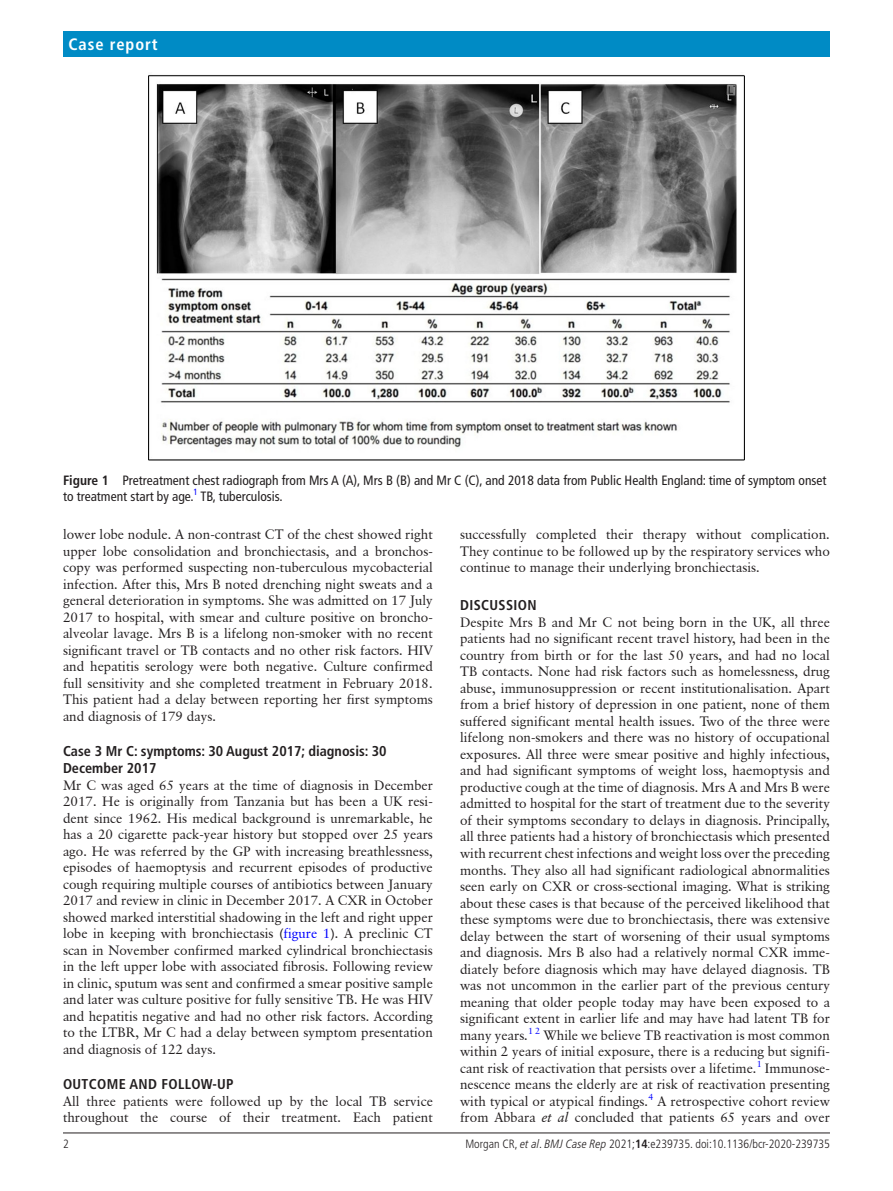
<style>
.page{position:relative;width:893px;height:1191px;background:#fff}
.page>*{position:absolute;margin:0;border:0;box-sizing:border-box;transform-origin:0 0}
.t1{font:700 condensed 16.5px "Frutiger LT Pro";letter-spacing:.055em;color:#fff}
.t2{font:700 condensed 14.25px/17.2px "Frutiger LT Pro";color:#231f20}
.t3{font:700 condensed 14.25px "Frutiger LT Pro";letter-spacing:.025em;color:#231f20}
.t4{font:13.5px/16.5px "Classical Garamond BT";color:#231f20;text-align:justify}
.t5{font:condensed 13.5px/16.5px "Frutiger LT Pro";color:#231f20}
.t6{font:300 condensed 12px "Frutiger LT Pro";color:#231f20}
.s1{font-weight:700}
.s2{color:#00f}
.s3{font-style:italic}
</style>
<div class="page">
<hr style="left:63px;top:1132px;width:767px;height:1px;background:#231f20">
<div style="left:63px;top:31px;width:767px;height:25px;background:#008bc5"></div>
<img style="left:149px;top:75px;width:595px;height:385px">
<p class="t1" style="left:69px;top:34px;width:91px">Case report</p>
<p class="t5" style="left:63px;top:472px;width:765px"><span class="s1">Figure 1</span> Pretreatment chest radiograph from Mrs A (A), Mrs B (B) and Mr C (C), and 2018 data from Public Health England: time of symptom onset to treatment start by age.<sup>1</sup> TB, tuberculosis.</p>
<p class="t4" style="left:63px;top:526px;width:371px">lower lobe nodule. A non-contrast CT of the chest showed right upper lobe consolidation and bronchiectasis, and a bronchos&shy;copy was performed suspecting non-tuberculous mycobacterial infection. After this, Mrs B noted drenching night sweats and a general deterioration in symptoms. She was admitted on 17 July 2017 to hospital, with smear and culture positive on broncho&shy;alveolar lavage. Mrs B is a lifelong non-smoker with no recent significant travel or TB contacts and no other risk factors. HIV and hepatitis serology were both negative. Culture confirmed full sensitivity and she completed treatment in February 2018.<br>This patient had a delay between reporting her first symptoms and diagnosis of 179 days.</p>
<p class="t2" style="left:63px;top:742px;width:325px">Case 3 Mr C: symptoms: 30 August 2017; diagnosis: 30<br>December 2017</p>
<p class="t4" style="left:63px;top:776px;width:371px">Mr C was aged 65 years at the time of diagnosis in December 2017. He is originally from Tanzania but has been a UK resi&shy;dent since 1962. His medical background is unremarkable, he has a 20 cigarette pack-year history but stopped over 25 years ago. He was referred by the GP with increasing breathlessness, episodes of haemoptysis and recurrent episodes of productive cough requiring multiple courses of antibiotics between January 2017 and review in clinic in December 2017. A CXR in October showed marked interstitial shadowing in the left and right upper lobe in keeping with bronchiectasis (<span class="s2">figure 1</span>). A preclinic CT scan in November confirmed marked cylindrical bronchiectasis in the left upper lobe with associated fibrosis. Following review in clinic, sputum was sent and confirmed a smear positive sample and later was culture positive for fully sensitive TB. He was HIV and hepatitis negative and had no other risk factors. According to the LTBR, Mr C had a delay between symptom presentation and diagnosis of 122 days.</p>
<p class="t3" style="left:63px;top:1075px;width:172px">OUTCOME AND FOLLOW-UP</p>
<p class="t4" style="left:63px;top:1092px;width:371px">All three patients were followed up by the local TB service throughout the course of their treatment. Each patient</p>
<p class="t4" style="left:460px;top:526px;width:371px">successfully completed their therapy without complication.<br>They continue to be followed up by the respiratory services who continue to manage their underlying bronchiectasis.</p>
<p class="t3" style="left:460px;top:597px;width:78px">DISCUSSION</p>
<p class="t4" style="left:460px;top:614px;width:371px">Despite Mrs B and Mr C not being born in the UK, all three patients had no significant recent travel history, had been in the country from birth or for the last 50 years, and had no local TB contacts. None had risk factors such as homelessness, drug abuse, immunosuppression or recent institutionalisation. Apart from a brief history of depression in one patient, none of them suffered significant mental health issues. Two of the three were lifelong non-smokers and there was no history of occupational exposures. All three were smear positive and highly infectious, and had significant symptoms of weight loss, haemoptysis and productive cough at the time of diagnosis. Mrs A and Mrs B were admitted to hospital for the start of treatment due to the severity of their symptoms secondary to delays in diagnosis. Principally, all three patients had a history of bronchiectasis which presented with recurrent chest infections and weight loss over the preceding months. They also all had significant radiological abnormalities seen early on CXR or cross-sectional imaging. What is striking about these cases is that because of the perceived likelihood that these symptoms were due to bronchiectasis, there was extensive delay between the start of worsening of their usual symptoms and diagnosis. Mrs B also had a relatively normal CXR imme&shy;diately before diagnosis which may have delayed diagnosis. TB was not uncommon in the earlier part of the previous century meaning that older people today may have been exposed to a significant extent in earlier life and may have had latent TB for many years.<sup>1</sup> <sup>2</sup> While we believe TB reactivation is most common within 2 years of initial exposure, there is a reducing but signifi&shy;cant risk of reactivation that persists over a lifetime.<sup>1</sup> Immunose&shy;nescence means the elderly are at risk of reactivation presenting with typical or atypical findings.<sup>4</sup> A retrospective cohort review from Abbara <span class="s3">et al</span> concluded that patients 65 years and over</p>
<p class="t6" style="left:63px;top:1136px;width:7px">2</p>
<p class="t6" style="left:465px;top:1136px;width:366px">Morgan CR, <span class="s3">et al</span>. <span class="s3">BMJ Case Rep</span> 2021;<span class="s1">14</span>:e239735. doi:10.1136/bcr-2020-239735</p>
</div>
